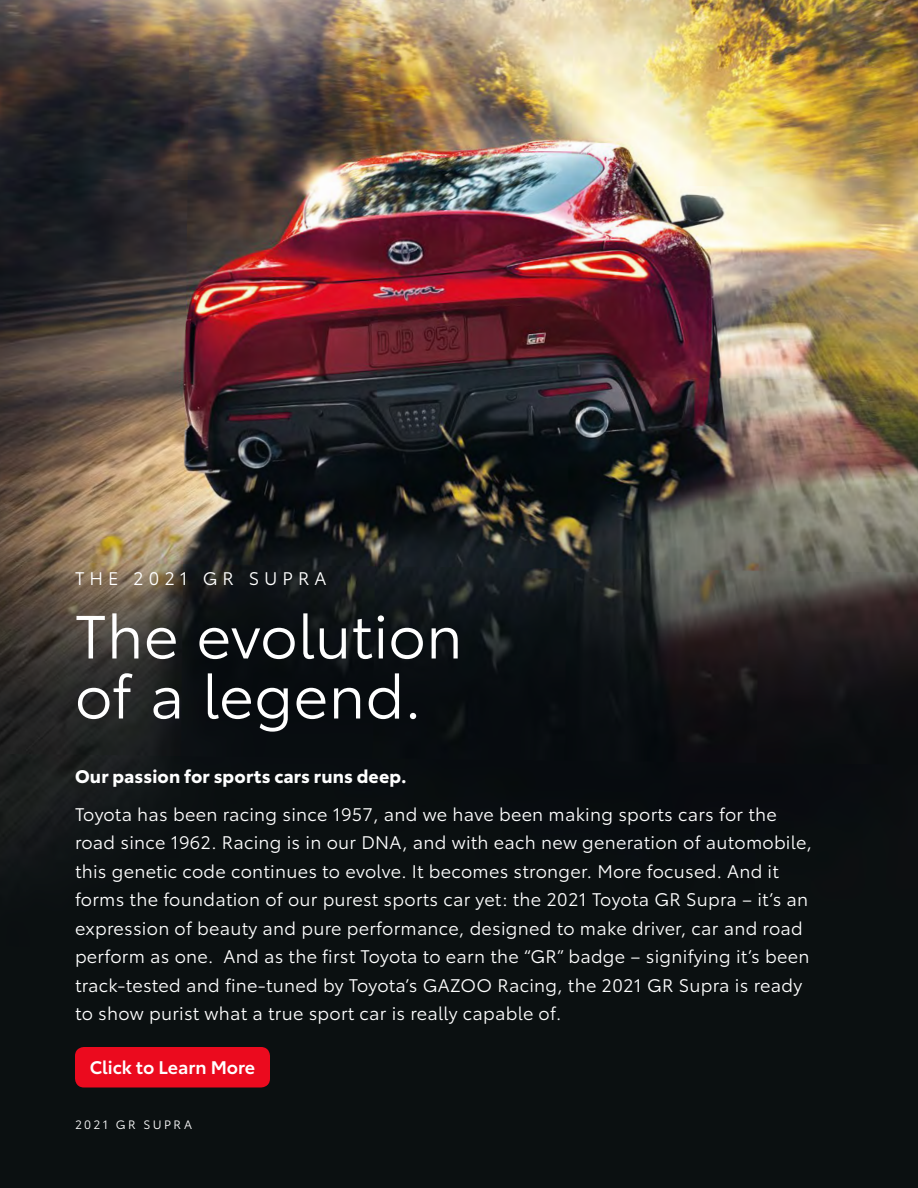
<style>
.page{position:relative;width:918px;height:1188px;background:#fff}
.page>*{position:absolute;margin:0;border:0;box-sizing:border-box;transform-origin:0 0}
.t1{font:60px/60px "Toyota Type";letter-spacing:.005em;color:#fff}
.t2{font:18px/28.5px "Toyota Type";letter-spacing:.015em;color:#fff}
.t3{font:700 18px "Toyota Type";letter-spacing:.01em;color:#fff}
.t4{font:600 18px "Toyota Type";color:#fff}
.t5{font:18px "Toyota Type";letter-spacing:.28em;color:#fff}
.t6{font:12px "Toyota Type";letter-spacing:.2em;color:#fff}
</style>
<div class="page">
<img style="left:0;top:0;width:918px;height:1188px">
<div style="left:75px;top:1047px;width:195px;height:41px;background:#eb0a1e;border-radius:9px"></div>
<p class="t5" style="left:75px;top:565px;width:253px">THE 2021 GR SUPRA</p>
<h1 class="t1" style="left:75px;top:603px;width:389px">The evolution of a legend.</h1>
<p class="t3" style="left:75px;top:763px;width:333px">Our passion for sports cars runs deep.</p>
<p class="t2" style="left:75px;top:799px;width:739px">Toyota has been racing since 1957, and we have been making sports cars for the road since 1962. Racing is in our DNA, and with each new generation of automobile, this genetic code continues to evolve. It becomes stronger. More focused. And it forms the foundation of our purest sports car yet: the 2021 Toyota GR Supra – it’s an expression of beauty and pure performance, designed to make driver, car and road perform as one. And as the first Toyota to earn the “GR” badge – signifying it’s been track-tested and fine-tuned by Toyota’s GAZOO Racing, the 2021 GR Supra is ready to show purist what a true sport car is really capable of.</p>
<p class="t4" style="left:90px;top:1054px;width:167px">Click to Learn More</p>
<p class="t6" style="left:75px;top:1116px;width:119px">2021 GR SUPRA</p>
</div>
